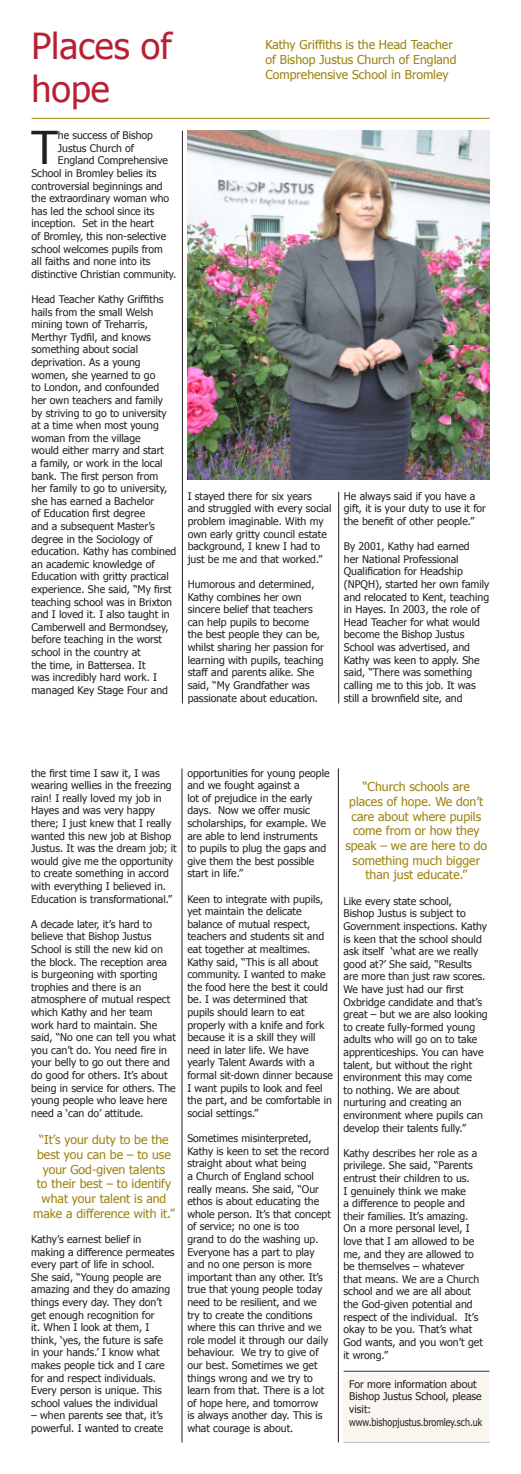
<style>
.page{position:relative;width:521px;height:1474px;background:#fff}
.page>*{position:absolute;margin:0;border:0;box-sizing:border-box;transform-origin:0 0}
.t1{font:45.15px "Tahoma";color:#231f20}
.t2{font:35.88px "Tahoma";color:#b91f33}
.t3{font:12.25px/14.7px "Tahoma";color:#9d810d;text-align:center}
.t4{font:10.5px/12.6px "Tahoma";color:#231f20}
.t5{font:10.5px "Tahoma";color:#231f20;scale:.85 1}
</style>
<div class="page">
<img style="left:188px;top:131px;width:301px;height:348px">
<hr style="left:182px;top:131px;width:1px;height:572px;background:#231f20">
<hr style="left:338px;top:492px;width:1px;height:211px;background:#231f20">
<hr style="left:32px;top:118px;width:457px;height:1px;background:#9d810d">
<hr style="left:343px;top:1441px;width:146px;height:1px;background:#491f5e">
<div style="left:343px;top:1371px;width:146px;height:70px;background:#f8f6ee"></div>
<hr style="left:344px;top:1370px;width:145px;height:1px;background:#491f5e">
<hr style="left:182px;top:768px;width:1px;height:674px;background:#231f20">
<hr style="left:338px;top:768px;width:1px;height:674px;background:#231f20">
<p class="t2" style="left:32px;top:22px;width:142px">Places of</p>
<p class="t2" style="left:32px;top:65px;width:80px">hope</p>
<p class="t1" style="left:32px;top:118px;width:28px">T</p>
<p class="t4" style="left:58px;top:129px;width:97px">he success of Bishop</p>
<p class="t4" style="left:58px;top:141px;width:78px">Justus Church of</p>
<p class="t4" style="left:58px;top:154px;width:112px">England Comprehensive</p>
<p class="t4" style="left:32px;top:166px;width:127px">School in Bromley belies its</p>
<p class="t4" style="left:32px;top:179px;width:133px">controversial beginnings and</p>
<p class="t4" style="left:32px;top:192px;width:139px">the extraordinary woman who</p>
<p class="t4" style="left:32px;top:204px;width:124px">has led the school since its</p>
<p class="t4" style="left:32px;top:217px;width:124px">inception. Set in the heart</p>
<p class="t4" style="left:32px;top:229px;width:136px">of Bromley, this non-selective</p>
<p class="t4" style="left:32px;top:242px;width:133px">school welcomes pupils from</p>
<p class="t4" style="left:32px;top:255px;width:120px">all faiths and none into its</p>
<p class="t4" style="left:32px;top:267px;width:146px">distinctive Christian community.</p>
<p class="t4" style="left:32px;top:292px;width:146px">Head Teacher Kathy Griffiths hails from the small Welsh mining town of Treharris,<br>Merthyr Tydfil, and knows something about social deprivation. As a young women, she yearned to go<br>to London, and confounded her own teachers and family by striving to go to university at a time when most young woman from the village<br>would either marry and start<br>a family, or work in the local bank. The first person from<br>her family to go to university, she has earned a Bachelor<br>of Education first degree<br>and a subsequent Master’s degree in the Sociology of education. Kathy has combined an academic knowledge of<br>Education with gritty practical experience. She said, “My first teaching school was in Brixton and I loved it. I also taught in<br>Camberwell and Bermondsey, before teaching in the worst school in the country at<br>the time, in Battersea. It<br>was incredibly hard work. I managed Key Stage Four and</p>
<p class="t3" style="left:265px;top:37px;width:193px;text-align:left">Kathy Griffiths is the Head Teacher of Bishop Justus Church of England<br>Comprehensive School in Bromley</p>
<p class="t4" style="left:188px;top:489px;width:145px">I stayed there for six years and struggled with every social problem imaginable. With my own early gritty council estate background, I knew I had to just be me and that worked.”</p>
<p class="t4" style="left:188px;top:577px;width:138px">Humorous and determined,<br>Kathy combines her own sincere belief that teachers can help pupils to become the best people they can be, whilst sharing her passion for learning with pupils, teaching staff and parents alike. She said, “My Grandfather was passionate about education.</p>
<p class="t4" style="left:344px;top:489px;width:144px">He always said if you have a gift, it is your duty to use it for the benefit of other people.”</p>
<p class="t4" style="left:344px;top:539px;width:147px">By 2001, Kathy had earned<br>her National Professional<br>Qualification for Headship (NPQH), started her own family and relocated to Kent, teaching in Hayes. In 2003, the role of<br>Head Teacher for what would become the Bishop Justus<br>School was advertised, and<br>Kathy was keen to apply. She said, “There was something calling me to this job. It was still a brownfield site, and</p>
<p class="t4" style="left:31px;top:766px;width:147px">the first time I saw it, I was wearing wellies in the freezing rain! I really loved my job in<br>Hayes and was very happy there; I just knew that I really wanted this new job at Bishop<br>Justus. It was the dream job; it would give me the opportunity to create something in accord with everything I believed in.<br>Education is transformational.”</p>
<p class="t4" style="left:31px;top:917px;width:146px">A decade later, it’s hard to believe that Bishop Justus<br>School is still the new kid on the block. The reception area is burgeoning with sporting trophies and there is an atmosphere of mutual respect which Kathy and her team work hard to maintain. She said, “No one can tell you what you can’t do. You need fire in your belly to go out there and do good for others. It’s about being in service for others. The young people who leave here need a ‘can do’ attitude.</p>
<p class="t3" style="left:33px;top:1131px;width:143px">“It’s your duty to be the best you can be – to use your God-given talents<br>to their best – to identify what your talent is and make a difference with it.”</p>
<p class="t4" style="left:31px;top:1232px;width:145px">Kathy’s earnest belief in making a difference permeates every part of life in school.<br>She said, “Young people are amazing and they do amazing things every day. They don’t get enough recognition for<br>it. When I look at them, I think, ‘yes, the future is safe<br>in your hands.’ I know what makes people tick and I care for and respect individuals.<br>Every person is unique. This school values the individual</p>
<p class="t4" style="left:31px;top:1408px;width:134px">– when parents see that, it’s powerful. I wanted to create</p>
<p class="t4" style="left:187px;top:766px;width:144px">opportunities for young people and we fought against a<br>lot of prejudice in the early days. Now we offer music scholarships, for example. We are able to lend instruments to pupils to plug the gaps and give them the best possible start in life.”</p>
<p class="t4" style="left:187px;top:892px;width:147px">Keen to integrate with pupils, yet maintain the delicate balance of mutual respect, teachers and students sit and eat together at mealtimes.<br>Kathy said, “This is all about community. I wanted to make the food here the best it could be. I was determined that pupils should learn to eat properly with a knife and fork because it is a skill they will need in later life. We have yearly Talent Awards with a formal sit-down dinner because<br>I want pupils to look and feel the part, and be comfortable in social settings.”</p>
<p class="t4" style="left:187px;top:1131px;width:145px">Sometimes misinterpreted,<br>Kathy is keen to set the record straight about what being<br>a Church of England school really means. She said, “Our ethos is about educating the whole person. It’s that concept of service; no one is too<br>grand to do the washing up.<br>Everyone has a part to play and no one person is more important than any other. It’s true that young people today need to be resilient, and we try to create the conditions where this can thrive and we role model it through our daily behaviour. We try to give of our best. Sometimes we get things wrong and we try to learn from that. There is a lot of hope here, and tomorrow<br>is always another day. This is what courage is about.</p>
<p class="t3" style="left:345px;top:779px;width:143px">“Church schools are places of hope. We don’t care about where pupils come from or how they speak – we are here to do something much bigger than just educate.”</p>
<p class="t4" style="left:343px;top:894px;width:146px">Like every state school,<br>Bishop Justus is subject to<br>Government inspections. Kathy is keen that the school should ask itself ‘what are we really good at?’ She said, “Results are more than just raw scores.<br>We have just had our first<br>Oxbridge candidate and that’s great – but we are also looking to create fully-formed young adults who will go on to take apprenticeships. You can have talent, but without the right environment this may come<br>to nothing. We are about nurturing and creating an environment where pupils can develop their talents fully.”</p>
<p class="t4" style="left:343px;top:1146px;width:141px">Kathy describes her role as a privilege. She said, “Parents entrust their children to us.<br>I genuinely think we make<br>a difference to people and their families. It’s amazing.<br>On a more personal level, I love that I am allowed to be me, and they are allowed to be themselves – whatever that means. We are a Church school and we are all about the God-given potential and respect of the individual. It’s okay to be you. That’s what<br>God wants, and you won’t get it wrong.”</p>
<p class="t4" style="left:349px;top:1377px;width:134px">For more information about<br>Bishop Justus School, please visit:</p>
<p class="t5" style="left:349px;top:1414px;width:158px">www.bishopjustus.bromley.sch.uk</p>
</div>
